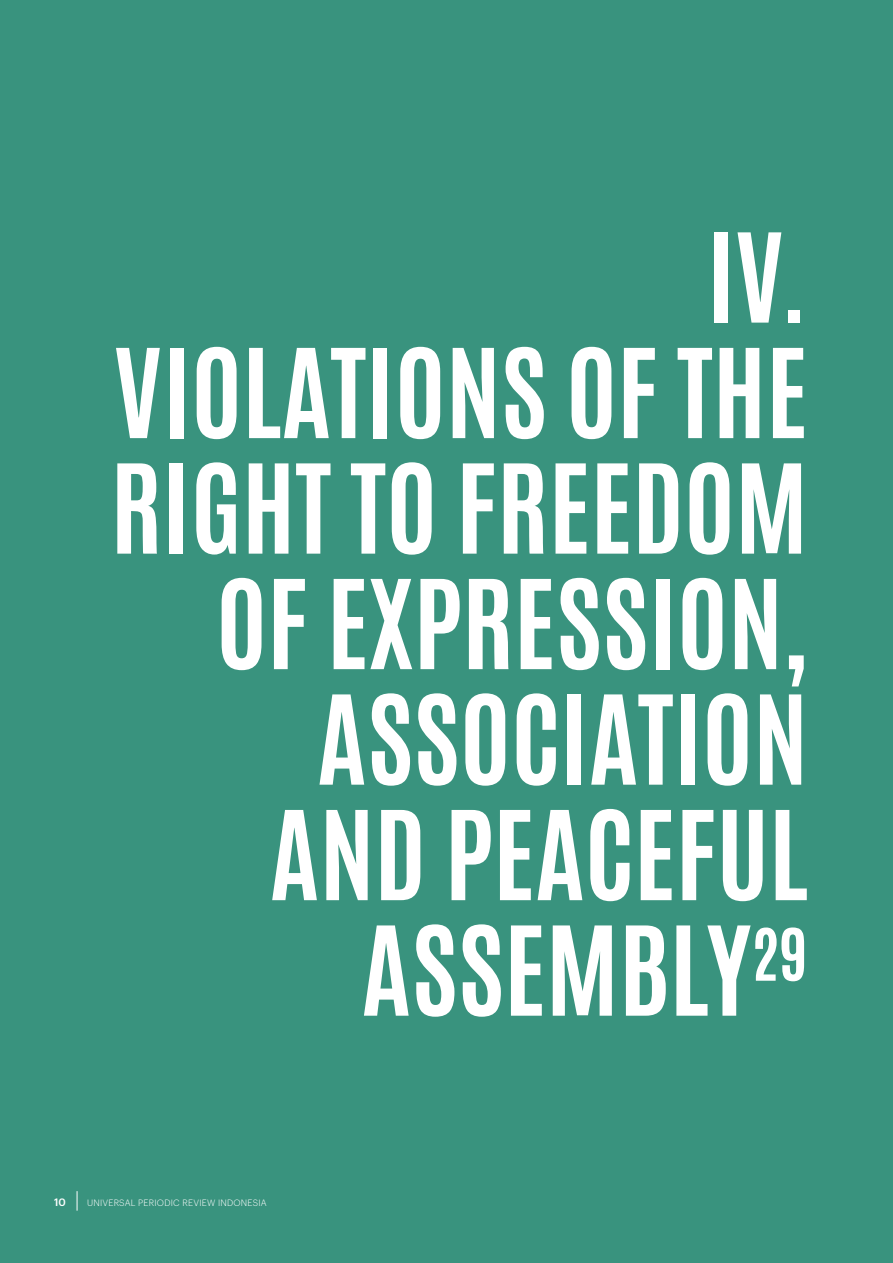
<style>
.page{position:relative;width:893px;height:1263px;background:#fff}
.page>*{position:absolute;margin:0;border:0;box-sizing:border-box;transform-origin:0 0}
.Judul_Bab{font:700 105px/115.5px "Antonio";color:#fff;text-align:right}
.t1{font:500 10.5px "Graphik";color:#fff}
.t2{font:300 9px "Graphik";letter-spacing:.025em;color:#fff}
</style>
<div class="page">
<div style="left:0;top:0;width:892px;height:1263px;background:#39937e"></div>
<svg style="left:77px;top:1191px;width:1px;height:20px"></svg>
<p class="Judul_Bab" style="left:706px;top:221px;width:103px">IV.</p>
<p class="Judul_Bab" style="left:111px;top:337px;width:699px">VIOLATIONS OF THE<br>RIGHT TO FREEDOM<br>OF EXPRESSION,<br>ASSOCIATION<br>AND PEACEFUL<br>ASSEMBLY<sup>29</sup></p>
<p class="t1" style="left:54px;top:1194px;width:13px">10</p>
<p class="t2" style="left:87px;top:1196px;width:181px">UNIVERSAL PERIODIC REVIEW INDONESIA</p>
</div>
